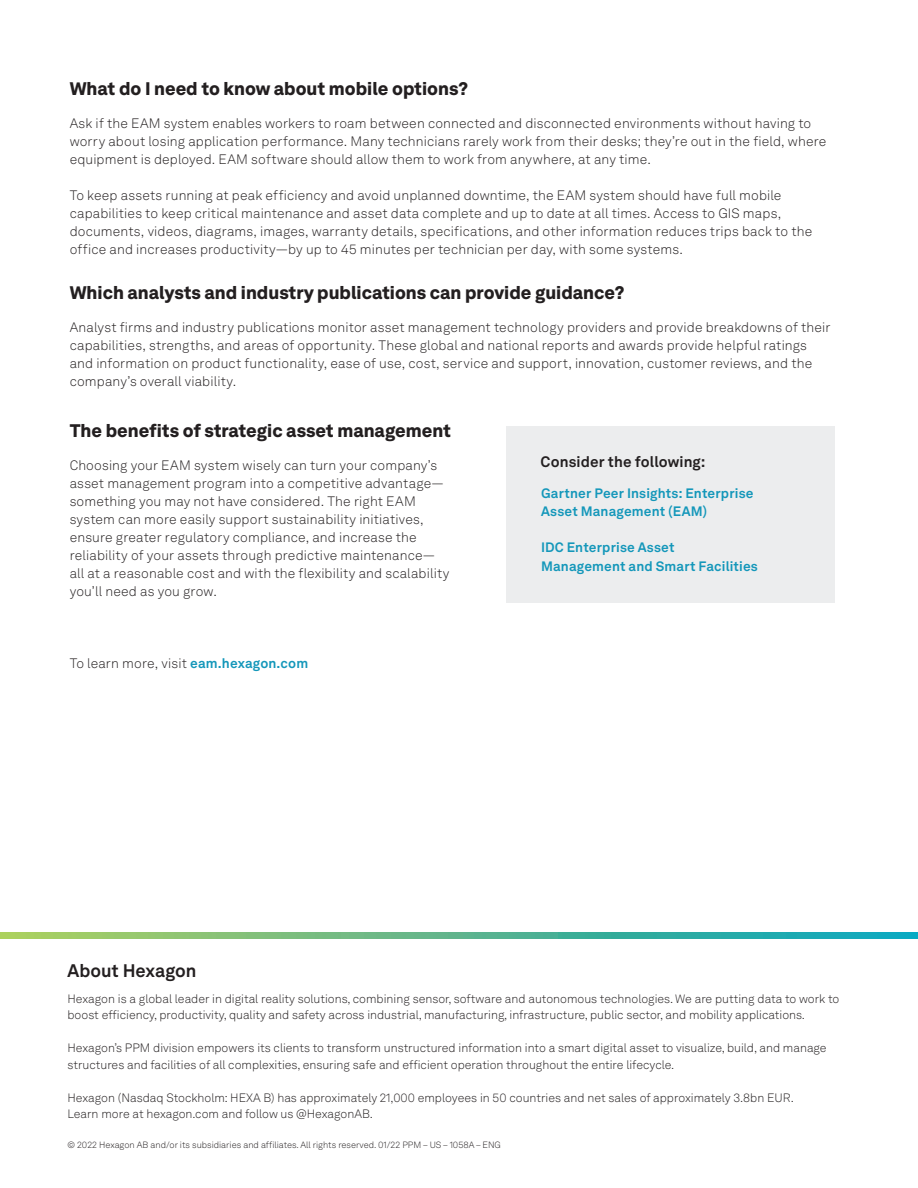
<style>
.page{position:relative;width:918px;height:1188px;background:#fff}
.page>*{position:absolute;margin:0;border:0;box-sizing:border-box;transform-origin:0 0}
.t1{font:900 18px "Hexagon Akkurat";color:#231f20}
.t2{font:700 18px "Hexagon Akkurat";letter-spacing:-.005em;color:#231f20}
.Body_Copy{font:700 15px "Hexagon Akkurat";letter-spacing:.005em;color:#231f20}
.t3{font:300 13.5px/18px "Hexagon Akkurat";letter-spacing:.01em;color:#231f20}
.t4{font:700 13.5px/18px "Hexagon Akkurat";letter-spacing:.01em;color:#1497ba}
.t5{font:300 12px/16.5px "Hexagon Akkurat";color:#231f20}
.t6{font:300 9px "Hexagon Akkurat";color:#231f20}
.s1{font-weight:700;color:#1497ba}
</style>
<div class="page">
<svg style="left:0;top:933px;width:918px;height:6px;background:#5ab78e"></svg>
<div style="left:507px;top:426px;width:328px;height:177px;background:#e6e7e9"></div>
<p class="t1" style="left:70px;top:74px;width:400px">What do I need to know about mobile options?</p>
<p class="t3" style="left:70px;top:114px;width:758px">Ask if the EAM system enables workers to roam between connected and disconnected environments without having to worry about losing application performance. Many technicians rarely work from their desks; they’re out in the field, where equipment is deployed. EAM software should allow them to work from anywhere, at any time.</p>
<p class="t3" style="left:70px;top:186px;width:744px">To keep assets running at peak efficiency and avoid unplanned downtime, the EAM system should have full mobile capabilities to keep critical maintenance and asset data complete and up to date at all times. Access to GIS maps, documents, videos, diagrams, images, warranty details, specifications, and other information reduces trips back to the office and increases productivity—by up to 45 minutes per technician per day, with some systems.</p>
<p class="t1" style="left:70px;top:278px;width:556px">Which analysts and industry publications can provide guidance?</p>
<p class="t3" style="left:70px;top:318px;width:762px">Analyst firms and industry publications monitor asset management technology providers and provide breakdowns of their capabilities, strengths, and areas of opportunity. These global and national reports and awards provide helpful ratings and information on product functionality, ease of use, cost, service and support, innovation, customer reviews, and the company’s overall viability.</p>
<p class="t1" style="left:70px;top:416px;width:383px">The benefits of strategic asset management</p>
<p class="t3" style="left:70px;top:456px;width:369px">Choosing your EAM system wisely can turn your company’s</p>
<p class="t3" style="left:70px;top:474px;width:376px">asset management program into a competitive advantage—</p>
<p class="t3" style="left:70px;top:492px;width:348px">something you may not have considered. The right EAM</p>
<p class="t3" style="left:70px;top:510px;width:355px">system can more easily support sustainability initiatives,</p>
<p class="t3" style="left:70px;top:528px;width:349px">ensure greater regulatory compliance, and increase the</p>
<p class="t3" style="left:70px;top:546px;width:367px">reliability of your assets through predictive maintenance—</p>
<p class="t3" style="left:70px;top:564px;width:381px">all at a reasonable cost and with the flexibility and scalability</p>
<p class="t3" style="left:70px;top:582px;width:149px">you’ll need as you grow.</p>
<p class="Body_Copy" style="left:541px;top:450px;width:166px">Consider the following:</p>
<p class="t4" style="left:541px;top:483px;width:214px">Gartner Peer Insights: Enterprise<br>Asset Management (EAM)</p>
<p class="t4" style="left:541px;top:536px;width:218px;line-height:19.5px">IDC Enterprise Asset<br>Management and Smart Facilities</p>
<p class="t3" style="left:70px;top:654px;width:240px">To learn more, visit <span class="s1">eam.hexagon.com</span></p>
<p class="t2" style="left:68px;top:957px;width:130px">About Hexagon</p>
<p class="t5" style="left:68px;top:990px;width:773px">Hexagon is a global leader in digital reality solutions, combining sensor, software and autonomous technologies. We are putting data to work to boost efficiency, productivity, quality and safety across industrial, manufacturing, infrastructure, public sector, and mobility applications.</p>
<p class="t5" style="left:68px;top:1039px;width:761px">Hexagon’s PPM division empowers its clients to transform unstructured information into a smart digital asset to visualize, build, and manage structures and facilities of all complexities, ensuring safe and efficient operation throughout the entire lifecycle.</p>
<p class="t5" style="left:68px;top:1089px;width:728px">Hexagon (Nasdaq Stockholm: HEXA B) has approximately 21,000 employees in 50 countries and net sales of approximately 3.8bn EUR.<br>Learn more at hexagon.com and follow us @HexagonAB.</p>
<p class="t6" style="left:68px;top:1139px;width:435px">© 2022 Hexagon AB and/or its subsidiaries and affiliates. All rights reserved. 01/22 PPM – US – 1058A – ENG</p>
</div>
